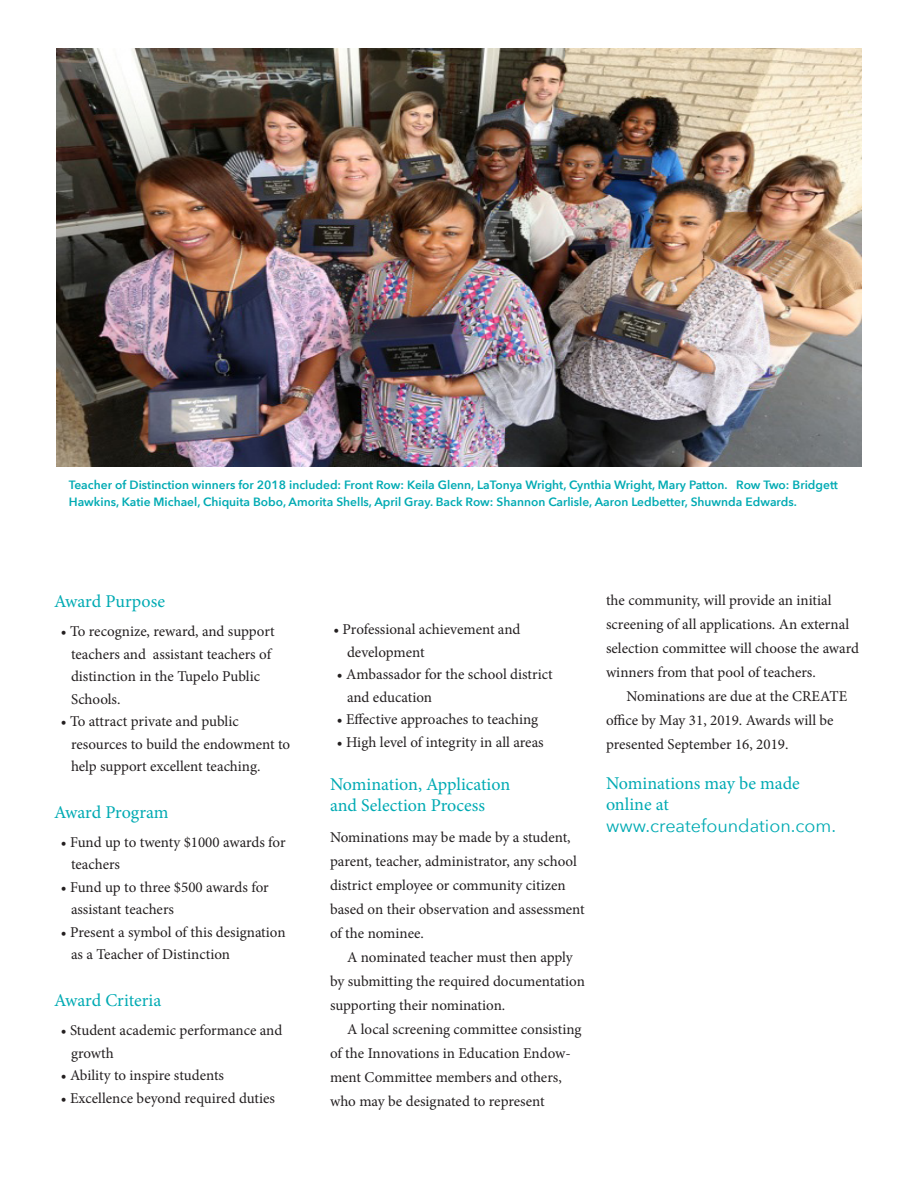
<style>
.page{position:relative;width:918px;height:1188px;background:#fff}
.page>*{position:absolute;margin:0;border:0;box-sizing:border-box;transform-origin:0 0}
.t1{font:18px "Minion Pro";color:#00aab3}
.t2{font:18px "Avenir Next";color:#00aab3}
.t3{font:15px/24px "Minion Pro";color:#231f20}
.t4{font:600 12px/16.5px "Avenir Next";color:#00aab3}
</style>
<div class="page">
<img style="left:56px;top:48px;width:806px;height:419px">
<p class="t4" style="left:69px;top:476px;width:771px">Teacher of Distinction winners for 2018 included: Front Row: Keila Glenn, LaTonya Wright, Cynthia Wright, Mary Patton. Row Two: Bridgett<br>Hawkins, Katie Michael, Chiquita Bobo, Amorita Shells, April Gray. Back Row: Shannon Carlisle, Aaron Ledbetter, Shuwnda Edwards.</p>
<p class="t1" style="left:54px;top:589px;width:113px">Award Purpose</p>
<p class="t3" style="left:61px;top:620px;width:215px">• To recognize, reward, and support</p>
<p class="t3" style="left:71px;top:642px;width:202px">teachers and assistant teachers of</p>
<p class="t3" style="left:71px;top:665px;width:191px">distinction in the Tupelo Public</p>
<p class="t3" style="left:71px;top:687px;width:51px">Schools.</p>
<p class="t3" style="left:61px;top:710px;width:180px">• To attract private and public</p>
<p class="t3" style="left:71px;top:732px;width:221px">resources to build the endowment to</p>
<p class="t3" style="left:71px;top:755px;width:191px">help support excellent teaching.</p>
<p class="t1" style="left:54px;top:800px;width:116px">Award Program</p>
<p class="t3" style="left:61px;top:830px;width:226px">• Fund up to twenty $1000 awards for</p>
<p class="t3" style="left:71px;top:853px;width:51px">teachers</p>
<p class="t3" style="left:61px;top:875px;width:209px">• Fund up to three $500 awards for</p>
<p class="t3" style="left:71px;top:898px;width:104px">assistant teachers</p>
<p class="t3" style="left:61px;top:920px;width:226px">• Present a symbol of this designation</p>
<p class="t3" style="left:71px;top:943px;width:161px">as a Teacher of Distinction</p>
<p class="t1" style="left:54px;top:988px;width:109px">Award Criteria</p>
<p class="t3" style="left:61px;top:1018px;width:223px">• Student academic performance and</p>
<p class="t3" style="left:71px;top:1041px;width:44px">growth</p>
<p class="t3" style="left:61px;top:1063px;width:165px">• Ability to inspire students</p>
<p class="t3" style="left:61px;top:1086px;width:216px">• Excellence beyond required duties</p>
<p class="t3" style="left:333px;top:617px;width:189px">• Professional achievement and</p>
<p class="t3" style="left:347px;top:640px;width:79px">development</p>
<p class="t3" style="left:337px;top:662px;width:218px">• Ambassador for the school district</p>
<p class="t3" style="left:347px;top:685px;width:87px">and education</p>
<p class="t3" style="left:337px;top:707px;width:203px">• Effective approaches to teaching</p>
<p class="t3" style="left:337px;top:730px;width:208px">• High level of integrity in all areas</p>
<p class="t1" style="left:330px;top:772px;width:182px">Nomination, Application</p>
<p class="t1" style="left:330px;top:794px;width:156px">and Selection Process</p>
<p class="t3" style="left:330px;top:825px;width:256px">Nominations may be made by a student, parent, teacher, administrator, any school district employee or community citizen based on their observation and assessment of the nominee.</p>
<p class="t3" style="left:330px;top:945px;width:256px;text-indent:17px">A nominated teacher must then apply by submitting the required documentation supporting their nomination.</p>
<p class="t3" style="left:330px;top:1017px;width:253px;text-indent:17px">A local screening committee consisting of the Innovations in Education Endow&shy;ment Committee members and others, who may be designated to represent</p>
<p class="t3" style="left:606px;top:588px;width:254px">the community, will provide an initial screening of all applications. An external selection committee will choose the award winners from that pool of teachers.</p>
<p class="t3" style="left:606px;top:684px;width:243px;text-indent:20px">Nominations are due at the CREATE office by May 31, 2019. Awards will be presented September 16, 2019.</p>
<p class="t1" style="left:606px;top:771px;width:195px">Nominations may be made</p>
<p class="t1" style="left:606px;top:792px;width:64px">online at</p>
<p class="t2" style="left:606px;top:810px;width:232px">www.createfoundation.com.</p>
</div>
